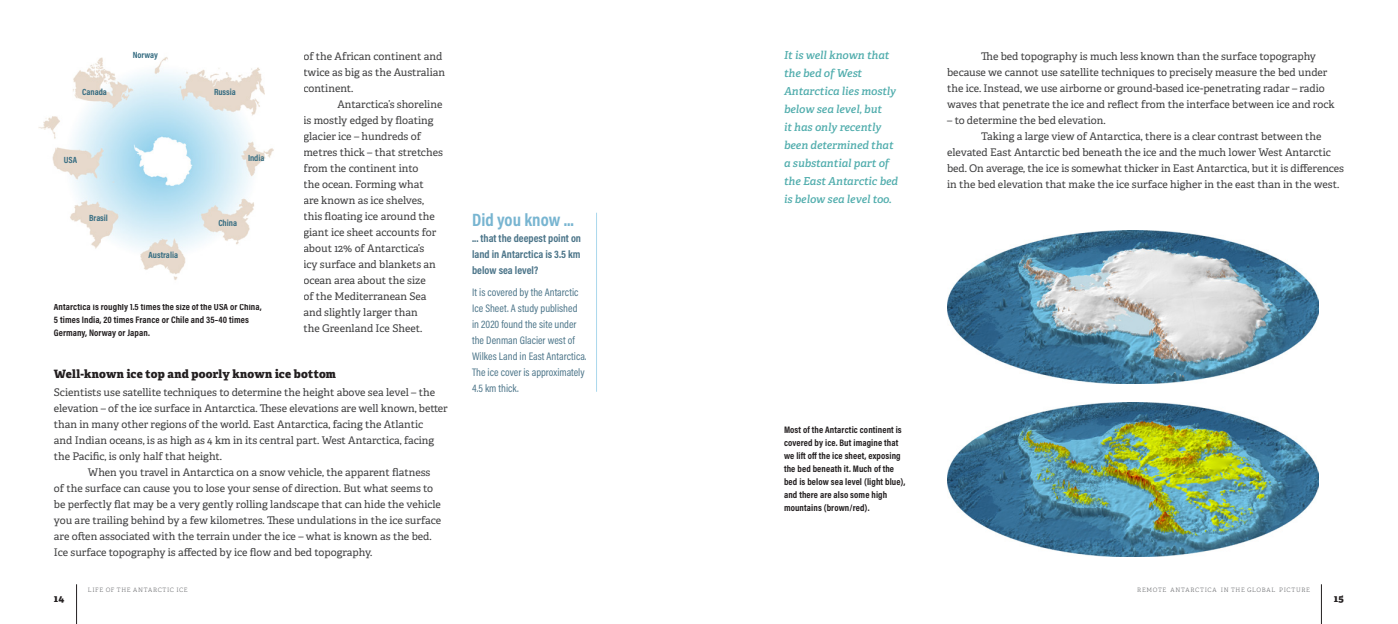
<style>
.page{position:relative;width:1398px;height:624px;background:#fff}
.page>*{position:absolute;margin:0;border:0;box-sizing:border-box;transform-origin:0 0}
.t1{font:700 18px "Acumin Pro Cond";color:#78b5d1}
.t2{font:800 11.5px "Adelle";letter-spacing:.015em;color:#231f20}
.t3{font:11px/16px "Acumin Pro Cond";color:#4c7589}
.t4{font:italic 600 11px/18px "Adelle";color:#51adad}
.t5{font:700 11px/16px "Acumin Pro Cond";color:#4c7589;text-align:justify}
.t6{font:10.5px/16px "Adelle";color:#3e3e3f}
.t7{font:800 10px "Adelle";color:#231f20}
.t8{font:700 9.5px/13px "Acumin Pro Cond";letter-spacing:.01em;color:#231f20}
.t9{font:700 9px "Acumin Pro Cond";color:#356c81}
.t10{font:300 6px "Adelle";letter-spacing:.11em;color:#6c6d70}
</style>
<div class="page">
<hr style="left:76px;top:584px;width:1px;height:40px;background:#231f20">
<hr style="left:1321px;top:584px;width:1px;height:40px;background:#231f20">
<img style="left:947px;top:230px;width:371px;height:154px">
<img style="left:947px;top:403px;width:371px;height:153px">
<hr style="left:596px;top:213px;width:1px;height:179px;background:#abd8ed">
<img style="left:38px;top:57px;width:236px;height:223px">
<p class="t6" style="left:303px;top:48px;width:143px">of the African continent and twice as big as the Australian continent.</p>
<p class="t6" style="left:303px;top:96px;width:141px;text-indent:34px">Antarctica’s shoreline is mostly edged by floating glacier ice – hundreds of metres thick – that stretches from the continent into<br>the ocean. Forming what<br>are known as ice shelves, this floating ice around the giant ice sheet accounts for about 12% of Antarctica’s<br>icy surface and blankets an ocean area about the size<br>of the Mediterranean Sea and slightly larger than<br>the Greenland Ice Sheet.</p>
<p class="t2" style="left:54px;top:366px;width:284px">Well-known ice top and poorly known ice bottom</p>
<p class="t6" style="left:54px;top:384px;width:383px">Scientists use satellite techniques to determine the height above sea level – the</p>
<p class="t6" style="left:54px;top:400px;width:395px">elevation – of the ice surface in Antarctica. These elevations are well known, better</p>
<p class="t6" style="left:54px;top:416px;width:371px">than in many other regions of the world. East Antarctica, facing the Atlantic</p>
<p class="t6" style="left:54px;top:432px;width:382px">and Indian oceans, is as high as 4 km in its central part. West Antarctica, facing</p>
<p class="t6" style="left:54px;top:448px;width:170px">the Pacific, is only half that height.</p>
<p class="t6" style="left:88px;top:464px;width:344px">When you travel in Antarctica on a snow vehicle, the apparent flatness</p>
<p class="t6" style="left:54px;top:480px;width:381px">of the surface can cause you to lose your sense of direction. But what seems to</p>
<p class="t6" style="left:54px;top:496px;width:389px">be perfectly flat may be a very gently rolling landscape that can hide the vehicle</p>
<p class="t6" style="left:54px;top:512px;width:389px">you are trailing behind by a few kilometres. These undulations in the ice surface</p>
<p class="t6" style="left:54px;top:528px;width:379px">are often associated with the terrain under the ice – what is known as the bed.</p>
<p class="t6" style="left:54px;top:544px;width:320px">Ice surface topography is affected by ice flow and bed topography.</p>
<p class="t9" style="left:133px;top:49px;width:27px">Norway</p>
<p class="t9" style="left:82px;top:85px;width:26px">Canada</p>
<p class="t9" style="left:214px;top:85px;width:23px">Russia</p>
<p class="t9" style="left:248px;top:152px;width:18px">India</p>
<p class="t9" style="left:64px;top:154px;width:15px">USA</p>
<p class="t9" style="left:89px;top:212px;width:20px">Brasil</p>
<p class="t9" style="left:218px;top:216px;width:20px">China</p>
<p class="t9" style="left:149px;top:249px;width:31px">Australia</p>
<p class="t8" style="left:54px;top:300px;width:209px">Antarctica is roughly 1.5 times the size of the USA or China,<br>5 times India, 20 times France or Chile and 35–40 times<br>Germany, Norway or Japan.</p>
<h1 class="t1" style="left:472px;top:208px;width:103px">Did you know ...</h1>
<p class="t5" style="left:472px;top:230px;width:110px">... that the deepest point on land in Antarctica is 3.5 km below sea level?</p>
<p class="t3" style="left:472px;top:284px;width:116px">It is covered by the Antarctic<br>Ice Sheet. A study published in 2020 found the site under the Denman Glacier west of<br>Wilkes Land in East Antarctica.<br>The ice cover is approximately<br>4.5 km thick.</p>
<p class="t4" style="left:784px;top:47px;width:116px">It is well known that the bed of West<br>Antarctica lies mostly below sea level, but<br>it has only recently been determined that a substantial part of the East Antarctic bed is below sea level too.</p>
<p class="t6" style="left:947px;top:48px;width:389px;text-indent:34px">The bed topography is much less known than the surface topography because we cannot use satellite techniques to precisely measure the bed under the ice. Instead, we use airborne or ground-based ice-penetrating radar – radio waves that penetrate the ice and reflect from the interface between ice and rock</p>
<p class="t6" style="left:947px;top:112px;width:160px">– to determine the bed elevation.</p>
<p class="t6" style="left:981px;top:128px;width:342px">Taking a large view of Antarctica, there is a clear contrast between the</p>
<p class="t6" style="left:947px;top:144px;width:385px">elevated East Antarctic bed beneath the ice and the much lower West Antarctic</p>
<p class="t6" style="left:947px;top:160px;width:398px">bed. On average, the ice is somewhat thicker in East Antarctica, but it is differences</p>
<p class="t6" style="left:947px;top:176px;width:394px">in the bed elevation that make the ice surface higher in the east than in the west.</p>
<p class="t8" style="left:784px;top:423px;width:123px">Most of the Antarctic continent is covered by ice. But imagine that we lift off the ice sheet, exposing the bed beneath it. Much of the bed is below sea level (light blue), and there are also some high mountains (brown/red).</p>
<p class="t10" style="left:88px;top:586px;width:101px">LIFE OF THE ANTARCTIC ICE</p>
<p class="t10" style="left:1137px;top:586px;width:11px">REMOTE</p>
<p class="t10" style="left:1170px;top:586px;width:11px">ANTARCTICA</p>
<p class="t10" style="left:1218px;top:586px;width:5px">IN</p>
<p class="t10" style="left:1231px;top:586px;width:6px">THE</p>
<p class="t10" style="left:1247px;top:586px;width:15px">GLOBA</p>
<p class="t10" style="left:1271px;top:586px;width:11px">L PICT</p>
<p class="t10" style="left:1296px;top:586px;width:11px">URE</p>
<p class="t7" style="left:54px;top:591px;width:12px">14</p>
<p class="t7" style="left:1333px;top:591px;width:12px">15</p>
</div>
